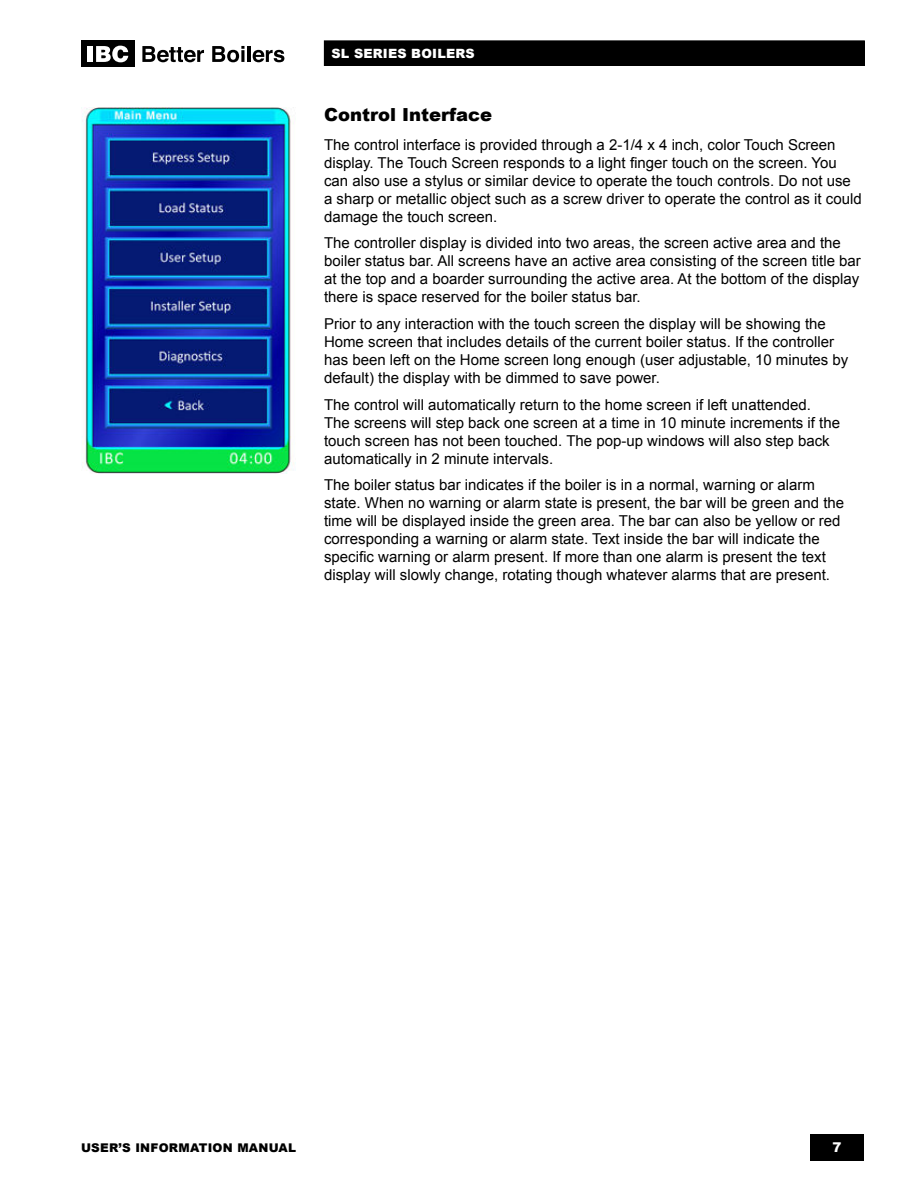
<style>
.page{position:relative;width:918px;height:1188px;background:#fff}
.page>*{position:absolute;margin:0;border:0;box-sizing:border-box;transform-origin:0 0}
.t1{font:900 18px "Arial";color:#000}
.t2{font:15px/18px "Arial";color:#000}
.t3{font:900 13.5px "Arial";color:#fff}
.t4{font:900 12.75px "Arial";letter-spacing:.015em;color:#fff}
.t5{font:900 12px "Arial";letter-spacing:.02em;color:#000}
</style>
<div class="page">
<div style="left:810px;top:1134px;width:54px;height:27px;background:#000"></div>
<div style="left:81px;top:40px;width:54px;height:27px;background:#000"></div>
<div style="left:88px;top:46px;width:5px;height:16px;background:#fff"></div>
<svg style="left:96px;top:46px;width:32px;height:16px"></svg>
<svg style="left:142px;top:46px;width:62px;height:16px"></svg>
<svg style="left:212px;top:46px;width:32px;height:16px"></svg>
<hr style="left:248px;top:46px;width:3px;height:16px;background:#000">
<svg style="left:253px;top:50px;width:31px;height:12px"></svg>
<div style="left:324px;top:41px;width:540px;height:24px;background:#000"></div>
<div style="left:324px;top:40px;width:541px;height:26px;border:1px solid #000"></div>
<img style="left:82px;top:108px;width:214px;height:366px">
<p class="t4" style="left:332px;top:46px;width:145px">SL SERIES BOILERS</p>
<p class="t1" style="left:324px;top:108px;width:170px">Control Interface</p>
<p class="t2" style="left:324px;top:136px;width:539px">The control interface is provided through a 2-1/4 x 4 inch, color Touch Screen display. The Touch Screen responds to a light finger touch on the screen. You can also use a stylus or similar device to operate the touch controls. Do not use a sharp or metallic object such as a screw driver to operate the control as it could damage the touch screen.</p>
<p class="t2" style="left:324px;top:234px;width:538px">The controller display is divided into two areas, the screen active area and the boiler status bar. All screens have an active area consisting of the screen title bar at the top and a boarder surrounding the active area. At the bottom of the display there is space reserved for the boiler status bar.</p>
<p class="t2" style="left:324px;top:315px;width:526px">Prior to any interaction with the touch screen the display will be showing the Home screen that includes details of the current boiler status. If the controller has been left on the Home screen long enough (user adjustable, 10 minutes by default) the display with be dimmed to save power.</p>
<p class="t2" style="left:324px;top:395px;width:518px">The control will automatically return to the home screen if left unattended.<br>The screens will step back one screen at a time in 10 minute increments if the touch screen has not been touched. The pop-up windows will also step back automatically in 2 minute intervals.</p>
<p class="t2" style="left:324px;top:476px;width:522px">The boiler status bar indicates if the boiler is in a normal, warning or alarm state. When no warning or alarm state is present, the bar will be green and the time will be displayed inside the green area. The bar can also be yellow or red corresponding a warning or alarm state. Text inside the bar will indicate the specific warning or alarm present. If more than one alarm is present the text display will slowly change, rotating though whatever alarms that are present.</p>
<p class="t5" style="left:81px;top:1141px;width:217px">USER’S INFORMATION MANUAL</p>
<p class="t3" style="left:832px;top:1143px;width:11px">7</p>
</div>
